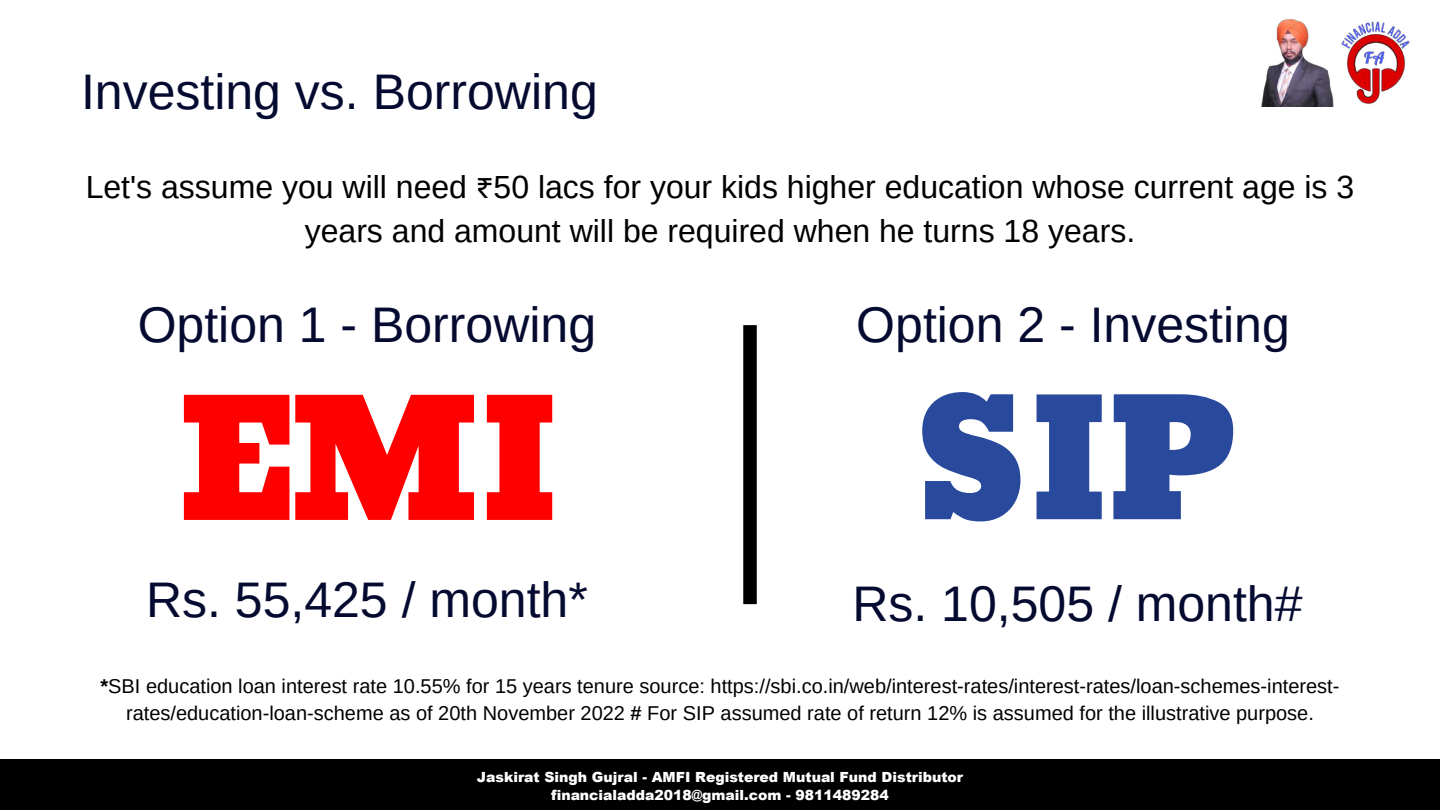
<style>
.page{position:relative;width:1440px;height:810px;background:#fff}
.page>*{position:absolute;margin:0;border:0;box-sizing:border-box;transform-origin:0 0}
.t1{font:161px "Bevan";color:#f00}
.t2{font:160.6px "Bevan";color:#29499d}
.t3{font:50px "Arimo";color:#050a30}
.t4{font:32px/44.2px "Arimo";color:#000;text-align:center}
.t5{font:20px/27.8px "Arimo";color:#000;text-align:center}
.t6{font:900 14px "Arial";color:#fff}
.s1{font-family:"Noto Sans Gurmukhi"}
.s2{font-weight:700}
</style>
<div class="page">
<div style="left:0;top:760px;width:1440px;height:50px;background:#000"></div>
<div style="left:743px;top:325px;width:14px;height:279px;background:#000"></div>
<img style="left:1261px;top:18px;width:149px;height:89px">
<h3 class="t3" style="left:81px;top:64px;width:518px">Investing vs. Borrowing</h3>
<h3 class="t4" style="left:86px;top:164px;width:1270px">Let's assume you will need <span class="s1">₹</span>50 lacs for your kids higher education whose current age is 3 years and amount will be required when he turns 18 years.</h3>
<h3 class="t3" style="left:138px;top:297px;width:460px">Option 1 - Borrowing</h3>
<h3 class="t3" style="left:856px;top:297px;width:435px">Option 2 - Investing</h3>
<h1 class="t1" style="left:176px;top:334px;width:383px">EMI</h1>
<h2 class="t2" style="left:916px;top:334px;width:324px">SIP</h2>
<h3 class="t3" style="left:146px;top:572px;width:443px">Rs. 55,425 / month*</h3>
<h3 class="t3" style="left:852px;top:576px;width:452px">Rs. 10,505 / month#</h3>
<p class="t5" style="left:100px;top:672px;width:1241px"><span class="s2">*</span>SBI education loan interest rate 10.55% for 15 years tenure source: https://sbi.co.in/web/interest-rates/interest-rates/loan-schemes-interest&shy;rates/education-loan-scheme as of 20th November 2022 <span class="s2">#</span> For SIP assumed rate of return 12% is assumed for the illustrative purpose.</p>
<p class="t6" style="left:477px;top:772px;width:488px">Jaskirat Singh Gujral - AMFI Registered Mutual Fund Distributor</p>
<p class="t6" style="left:551px;top:790px;width:339px">financialadda2018@gmail.com - 9811489284</p>
</div>
